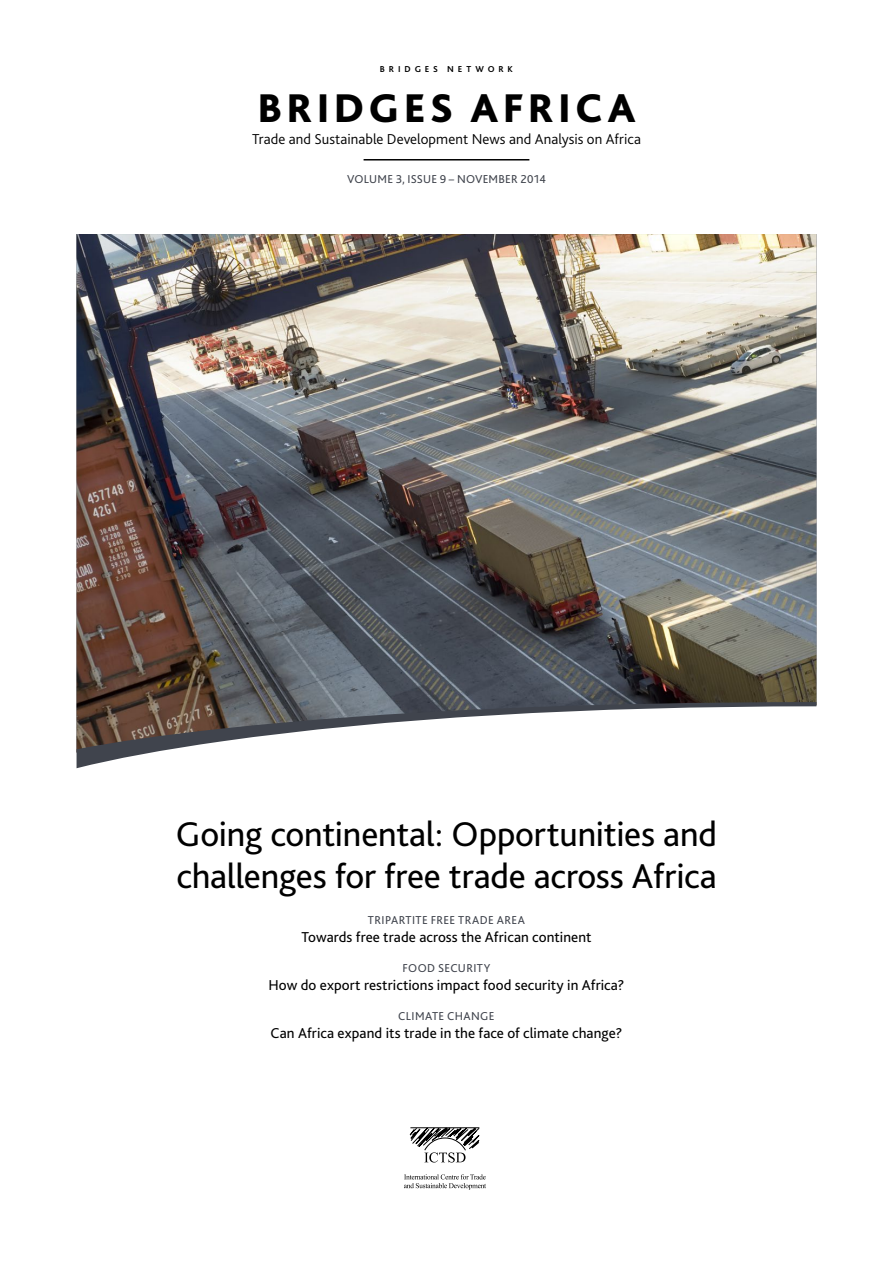
<style>
.page{position:relative;width:893px;height:1263px;background:#fff}
.page>*{position:absolute;margin:0;border:0;box-sizing:border-box;transform-origin:0 0}
.t1{font:800 42px "Bliss Pro";letter-spacing:.1em;color:#000}
.t2{font:36px/42px "Bliss Pro";letter-spacing:-.005em;color:#000}
.t3{font:15px "Bliss Pro";letter-spacing:.005em;color:#000}
.t4{font:300 15px "Bliss Pro";letter-spacing:.005em;color:#000}
.t5{font:12px "Bliss Pro";letter-spacing:.03em;color:#40444d}
.t6{font:12px "Bliss Pro";letter-spacing:.01em;color:#40444d}
.t7{font:700 9px "Bliss Pro";letter-spacing:.435em;color:#000}
</style>
<div class="page">
<img style="left:77px;top:234px;width:739px;height:468px">
<svg style="left:77px;top:702px;width:739px;height:66px"></svg>
<svg style="left:409px;top:1127px;width:71px;height:35px"></svg>
<svg style="left:404px;top:1174px;width:82px;height:16px"></svg>
<hr style="left:364px;top:159px;width:165px;height:2px;background:#000">
<p class="t7" style="left:380px;top:63px;width:135px">BRIDGES NETWORK</p>
<h1 class="t1" style="left:257px;top:81px;width:380px">BRIDGES AFRICA</h1>
<p class="t4" style="left:252px;top:130px;width:390px">Trade and Sustainable Development News and Analysis on Africa</p>
<p class="t5" style="left:347px;top:172px;width:25px">VOLUM</p>
<p class="t6" style="left:387px;top:172px;width:160px">E 3, ISSU E 9 – NOVEM BER 2014</p>
<h2 class="t2" style="left:176px;top:812px;width:543px">Going continental: Opportunities and challenges for free trade across Africa</h2>
<p class="t5" style="left:368px;top:913px;width:159px">TRIPARTITE FREE TRADE AREA</p>
<p class="t3" style="left:301px;top:928px;width:292px">Towards free trade across the African continent</p>
<p class="t5" style="left:402px;top:961px;width:16px">Food</p>
<p class="t5" style="left:438px;top:961px;width:54px">security</p>
<p class="t3" style="left:268px;top:976px;width:358px">How do export restrictions impact food security in Africa?</p>
<p class="t5" style="left:398px;top:1009px;width:34px">Climate</p>
<p class="t5" style="left:447px;top:1009px;width:41px">change</p>
<p class="t3" style="left:271px;top:1024px;width:353px">Can Africa expand its trade in the face of climate change?</p>
</div>
